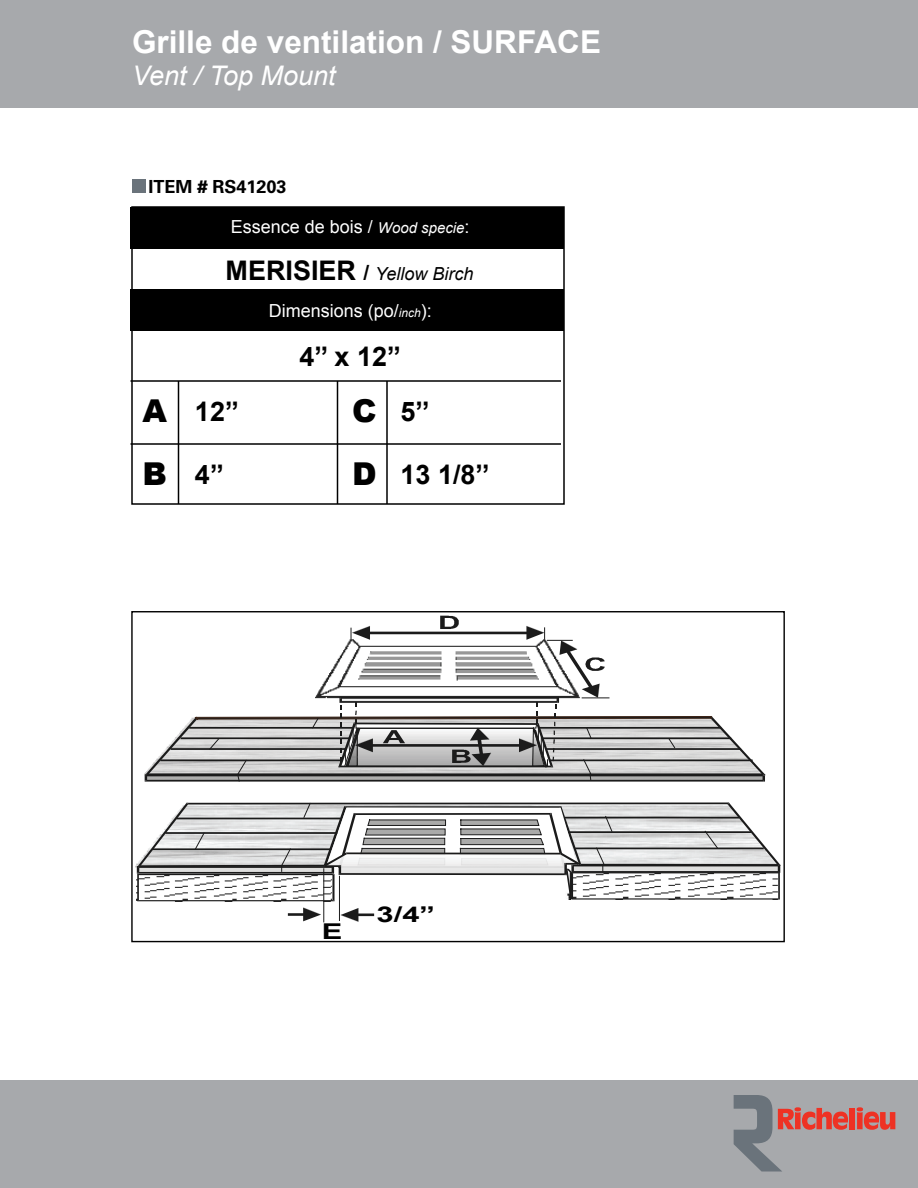
<style>
.page{position:relative;width:918px;height:1188px;background:#fff}
.page>*{position:absolute;margin:0;border:0;box-sizing:border-box;transform-origin:0 0}
.t1{font:700 31.5px "Arial";color:#fff}
.t2{font:900 31.5px "Arial";color:#000}
.t3{font:700 27px "Arial";color:#000}
.t4{font:italic 27px "Arial";color:#fff}
.t5{font:700 21.75px "Arial";color:#010101;scale:1.42 1}
.t6{font:18px "Arial";color:#fff}
.t7{font:italic 18px "Arial";color:#000}
.t8{font:700 18px "Univers";color:#000}
.s1{font-style:italic;font-size:15px}
.s2{font-weight:700;font-style:normal;font-size:27px}
.s3{font-weight:700;font-style:normal;font-size:21px}
.s4{font-style:italic;font-size:12px}
</style>
<div class="page">
<svg style="left:137px;top:803px;width:644px;height:98px"></svg>
<hr style="left:339px;top:876px;width:1px;height:44px;background:#1b1b1b">
<hr style="left:323px;top:869px;width:1px;height:53px;background:#1b1b1b">
<svg style="left:287px;top:908px;width:34px;height:14px"></svg>
<svg style="left:341px;top:908px;width:33px;height:14px"></svg>
<svg style="left:145px;top:616px;width:621px;height:166px"></svg>
<div style="left:130px;top:207px;width:434px;height:42px;background:#000"></div>
<div style="left:130px;top:290px;width:434px;height:42px;background:#000"></div>
<div style="left:0;top:0;width:918px;height:108px;background:#a7a9ac"></div>
<div style="left:0;top:1080px;width:918px;height:108px;background:#a7a9ac"></div>
<div style="left:131px;top:206px;width:434px;height:299px;border:2px solid #000"></div>
<hr style="left:130px;top:380px;width:431px;height:2px;background:#000">
<hr style="left:130px;top:443px;width:431px;height:2px;background:#000">
<hr style="left:178px;top:381px;width:1px;height:123px;background:#000">
<hr style="left:337px;top:381px;width:1px;height:123px;background:#000">
<hr style="left:386px;top:381px;width:2px;height:123px;background:#000">
<svg style="left:734px;top:1095px;width:114px;height:77px"></svg>
<div style="left:849px;top:1108px;width:6px;height:21px;background:#ee3224"></div>
<svg style="left:857px;top:1107px;width:38px;height:23px"></svg>
<div style="left:132px;top:180px;width:14px;height:13px;background:#6a737b"></div>
<h1 class="t1" style="left:132px;top:20px;width:471px">Grille de ventilation / SURFACE</h1>
<h2 class="t4" style="left:132px;top:58px;width:205px">Vent / Top Mount</h2>
<p class="t8" style="left:149px;top:176px;width:139px">ITEM # RS41203</p>
<p class="t6" style="left:231px;top:215px;width:240px">Essence de bois / <span class="s1">Wood specie</span>:</p>
<p class="t7" style="left:226px;top:262px;width:249px"><span class="s2">MERISIER</span> <span class="s3">/</span> Yellow Birch</p>
<p class="t6" style="left:269px;top:299px;width:165px">Dimensions (po/<span class="s4">inch</span>):</p>
<h2 class="t3" style="left:299px;top:338px;width:103px">4’’ x 12’’</h2>
<h1 class="t2" style="left:142px;top:388px;width:26px">A</h1>
<h1 class="t2" style="left:352px;top:388px;width:26px">C</h1>
<h2 class="t3" style="left:195px;top:394px;width:46px">12’’</h2>
<h2 class="t3" style="left:400px;top:394px;width:31px">5’’</h2>
<h1 class="t2" style="left:142px;top:451px;width:26px">B</h1>
<h1 class="t2" style="left:352px;top:451px;width:26px">D</h1>
<h2 class="t3" style="left:195px;top:457px;width:31px">4’’</h2>
<h2 class="t3" style="left:400px;top:457px;width:91px">13 1/8’’</h2>
<p class="t5" style="left:322px;top:916px;width:16px">E</p>
<p class="t5" style="left:377px;top:900px;width:43px">3/4”</p>
</div>
